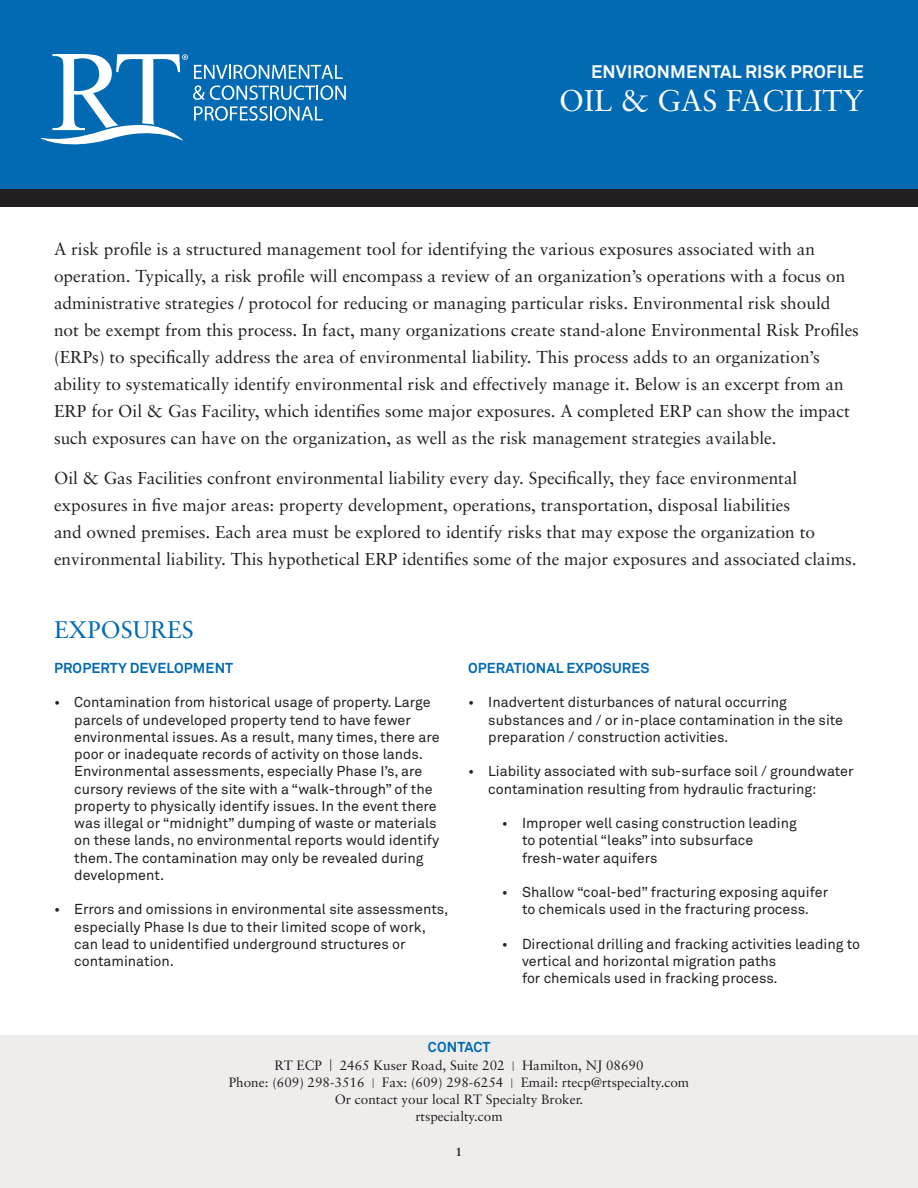
<style>
.page{position:relative;width:918px;height:1188px;background:#fff}
.page>*{position:absolute;margin:0;border:0;box-sizing:border-box;transform-origin:0 0}
.PG1_-_Industry_PG_1{font:30px "Sabon";color:#fff}
.Bkhd_-_1{font:24px "Sabon";color:#016ab3}
.PG1_-_ERP{font:700 18px "Akkurat Std";letter-spacing:.01em;color:#fff}
.Lead_Copy{font:17.25px/27px "Sabon";color:#231f20}
.t1{font:14.25px/17.2px "Akkurat Std";color:#231f20}
.Brkhd_-_2{font:700 14.25px "Akkurat Std";letter-spacing:.01em;color:#016ab3}
.Contact_-_Serif{font:13.5px "Sabon";color:#231f20}
.Chart_-_RISK_TXT{font:700 12px "Sabon";color:#231f20}
.s1{font-family:"Helvetica Neue";font-weight:100;font-stretch:condensed;font-size:16.5px}
.s2{font-family:"Helvetica Neue";font-weight:100;font-stretch:condensed}
</style>
<div class="page">
<div style="left:0;top:0;width:918px;height:190px;background:#016ab3"></div>
<div style="left:0;top:189px;width:918px;height:18px;background:#231f20"></div>
<div style="left:0;top:1035px;width:918px;height:153px;background:#efedec"></div>
<svg style="left:40px;top:54px;width:306px;height:90px"></svg>
<p class="PG1_-_ERP" style="left:591px;top:61px;width:274px">ENVIRONMENTAL RISK PROFILE</p>
<p class="PG1_-_Industry_PG_1" style="left:559px;top:83px;width:306px">OIL &amp; GAS FACILITY</p>
<p class="Lead_Copy" style="left:54px;top:235px;width:807px">A risk profile is a structured management tool for identifying the various exposures associated with an operation. Typically, a risk profile will encompass a review of an organization’s operations with a focus on administrative strategies / protocol for reducing or managing particular risks. Environmental risk should not be exempt from this process. In fact, many organizations create stand-alone Environmental Risk Profiles (ERPs) to specifically address the area of environmental liability. This process adds to an organization’s ability to systematically identify environmental risk and effectively manage it. Below is an excerpt from an ERP for Oil &amp; Gas Facility, which identifies some major exposures. A completed ERP can show the impact such exposures can have on the organization, as well as the risk management strategies available.</p>
<p class="Lead_Copy" style="left:54px;top:465px;width:804px">Oil &amp; Gas Facilities confront environmental liability every day. Specifically, they face environmental exposures in five major areas: property development, operations, transportation, disposal liabilities<br>and owned premises. Each area must be explored to identify risks that may expose the organization to environmental liability. This hypothetical ERP identifies some of the major exposures and associated claims.</p>
<p class="Bkhd_-_1" style="left:54px;top:616px;width:141px">EXPOSURES</p>
<p class="Brkhd_-_2" style="left:54px;top:659px;width:181px">PROPERTY DEVELOPMENT</p>
<p class="t1" style="left:74px;top:694px;width:367px;text-indent:-20px">• Contamination from historical usage of property. Large parcels of undeveloped property tend to have fewer environmental issues. As a result, many times, there are poor or inadequate records of activity on those lands.<br>Environmental assessments, especially Phase I’s, are cursory reviews of the site with a “walk-through” of the property to physically identify issues. In the event there was illegal or “midnight” dumping of waste or materials on these lands, no environmental reports would identify them. The contamination may only be revealed during development.</p>
<p class="t1" style="left:74px;top:901px;width:376px;text-indent:-20px">• Errors and omissions in environmental site assessments, especially Phase Is due to their limited scope of work, can lead to unidentified underground structures or contamination.</p>
<p class="Brkhd_-_2" style="left:468px;top:659px;width:183px">OPERATIONAL EXPOSURES</p>
<p class="t1" style="left:488px;top:694px;width:356px;text-indent:-20px">• Inadvertent disturbances of natural occurring substances and / or in-place contamination in the site preparation / construction activities.</p>
<p class="t1" style="left:488px;top:763px;width:367px;text-indent:-20px">• Liability associated with sub-surface soil / groundwater contamination resulting from hydraulic fracturing:</p>
<p class="t1" style="left:522px;top:814px;width:276px;text-indent:-20px">• Improper well casing construction leading to potential “leaks” into subsurface fresh-water aquifers</p>
<p class="t1" style="left:502px;top:883px;width:328px;text-align:center">• Shallow “coal-bed” fracturing exposing aquifer to chemicals used in the fracturing process.</p>
<p class="t1" style="left:522px;top:935px;width:340px;text-indent:-20px">• Directional drilling and fracking activities leading to vertical and horizontal migration paths<br>for chemicals used in fracking process.</p>
<p class="Brkhd_-_2" style="left:428px;top:1038px;width:64px">CONTACT</p>
<p class="Contact_-_Serif" style="left:274px;top:1057px;width:371px">RT ECP <span class="s1">I</span> 2465 Kuser Road, Suite 202 <span class="s2">I</span> Hamilton, NJ 08690</p>
<p class="Contact_-_Serif" style="left:229px;top:1074px;width:462px">Phone: (609) 298-3516 <span class="s2">I</span> Fax: (609) 298-6254 <span class="s2">I</span> Email: rtecp@rtspecialty.com</p>
<p class="Contact_-_Serif" style="left:335px;top:1091px;width:250px">Or contact your local RT Specialty Broker.</p>
<p class="Contact_-_Serif" style="left:415px;top:1109px;width:89px">rtspecialty.com</p>
<p class="Chart_-_RISK_TXT" style="left:456px;top:1144px;width:8px">1</p>
</div>
